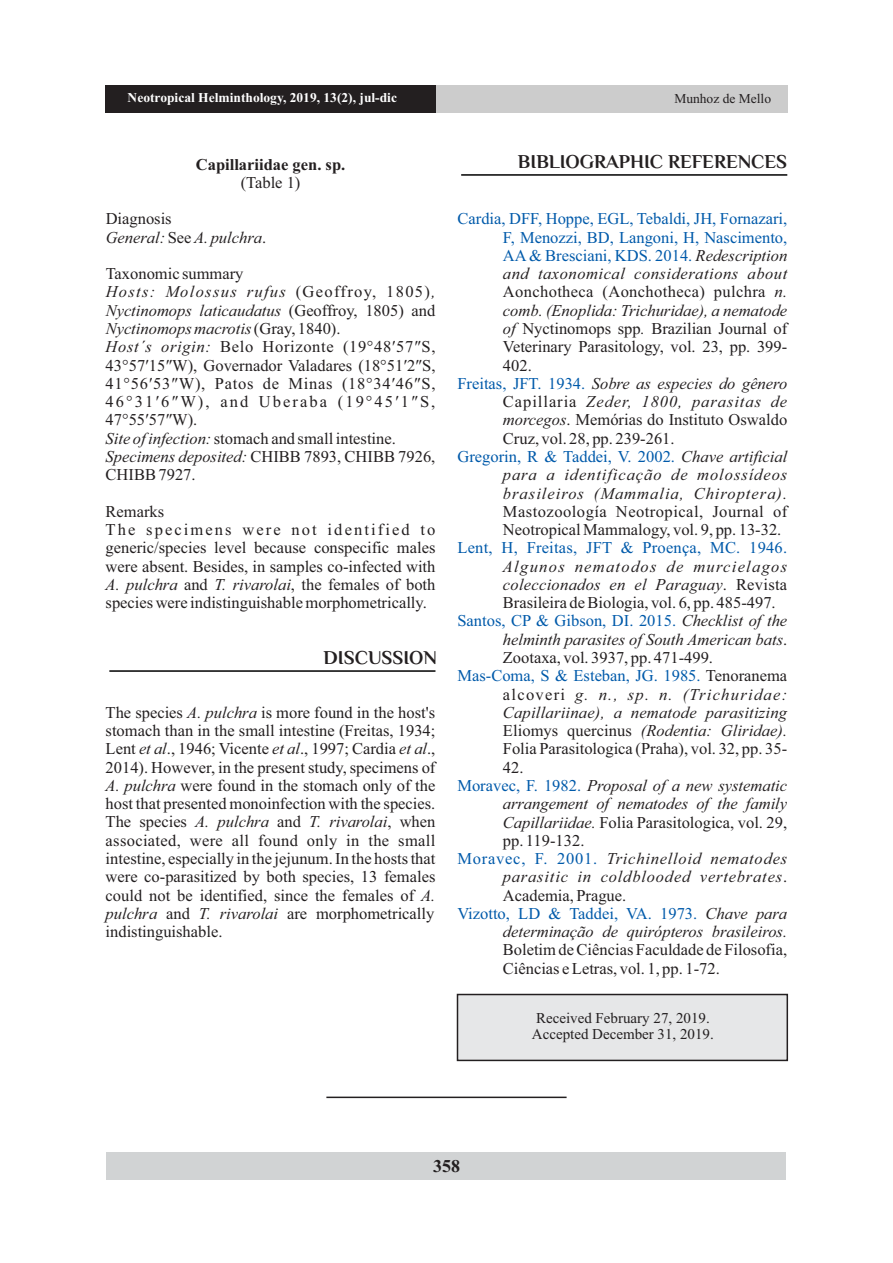
<style>
.page{position:relative;width:893px;height:1263px;background:#fff}
.page>*{position:absolute;margin:0;border:0;box-sizing:border-box;transform-origin:0 0}
.t1{font:700 19.5px "Philosopher";color:#231f20}
.t2{font:700 18px "Times New Roman";color:#231f20}
.t3{font:16.5px/18.3px "Times New Roman";color:#231f20}
.t4{font:italic 16.5px/18.3px "Times New Roman";letter-spacing:.015em;color:#231f20}
.t5{font:16.5px "Times New Roman";color:#005aaa}
.t6{font:16.5px/18.3px "Times New Roman";letter-spacing:.03em;color:#231f20}
.t7{font:italic 16.5px "Times New Roman";letter-spacing:.06em;color:#231f20}
.t8{font:italic 16.5px "Times New Roman";letter-spacing:.08em;color:#231f20}
.t9{font:italic 16.5px "Times New Roman";letter-spacing:.045em;color:#231f20}
.t10{font:italic 16.5px "Times New Roman";letter-spacing:.05em;color:#231f20}
.t11{font:italic 16.5px "Times New Roman";letter-spacing:.035em;color:#231f20}
.t12{font:16.5px "Times New Roman";letter-spacing:.02em;color:#231f20}
.t13{font:italic 16.5px "Times New Roman";letter-spacing:.055em;color:#231f20}
.t14{font:700 16.5px "Times New Roman";color:#231f20}
.t15{font:15px/16.6px "Times New Roman";color:#231f20}
.t16{font:700 13.5px "Times New Roman";color:#fff}
.t17{font:13.5px "Times New Roman";color:#231f20}
.s1{font-style:normal}
.s2{font-style:italic}
.s3{font-style:italic;color:#231f20}
.s4{font-style:normal;color:#005aaa}
.s5{color:#231f20}
</style>
<div class="page">
<div style="left:107px;top:1152px;width:679px;height:28px;background:#d1d3d4"></div>
<hr style="left:109px;top:670px;width:326px;height:2px;background:#000">
<hr style="left:461px;top:174px;width:326px;height:2px;background:#000">
<svg style="left:456px;top:993px;width:333px;height:69px;background:#dcddde"></svg>
<hr style="left:326px;top:1096px;width:241px;height:2px;background:#231f20">
<div style="left:106px;top:85px;width:681px;height:28px;background:#ccc"></div>
<div style="left:106px;top:85px;width:330px;height:28px;background:#231f20"></div>
<p class="t16" style="left:128px;top:93px;width:271px">Neotropical Helminthology, 2019, 13(2), jul-dic</p>
<p class="t17" style="left:674px;top:94px;width:98px">Munhoz de Mello</p>
<p class="t14" style="left:196px;top:158px;width:151px">Capillariidae gen. sp.</p>
<p class="t3" style="left:241px;top:175px;width:61px">(Table 1)</p>
<p class="t4" style="left:106px;top:211px;width:162px"><span class="s1">Diagnosis<br></span>General: <span class="s1">See</span> A. pulchra<span class="s1">.</span></p>
<p class="t3" style="left:106px;top:266px;width:331px">Taxonomic summary<br><span class="s2">Hosts: Molossus rufus</span> (Geoffroy, 1805)<span class="s2">, Nyctinomops laticaudatus</span> (Geoffroy, 1805) and <span class="s2">Nyctinomops macrotis</span> (Gray, 1840).<br><span class="s2">Host´s origin:</span> Belo Horizonte (19°48′57″S, 43°57′15″W), Governador Valadares (18°51′2″S, 41°56′53″W), Patos de Minas (18°34′46″S, 46°31′6″W), and Uberaba (19°45′1″S, 47°55′57″W).<br><span class="s2">Site of infection:</span>stomach and small intestine.<br><span class="s2">Specimens deposited:</span> CHIBB 7893, CHIBB 7926, CHIBB 7927.</p>
<p class="t3" style="left:106px;top:504px;width:331px">Remarks<br>The specimens were not identified to generic/species level because conspecific males were absent. Besides, in samples co-infected with <span class="s2">A. pulchra</span> and <span class="s2">T. rivarolai</span>, the females of both species were indistinguishable morphometrically.</p>
<p class="t1" style="left:324px;top:647px;width:115px">DISCUSSION</p>
<p class="t3" style="left:106px;top:705px;width:331px;text-align:justify">The species <span class="s2">A. pulchra</span> is more found in the host's stomach than in the small intestine (Freitas, 1934; Lent <span class="s2">et al</span>., 1946; Vicente <span class="s2">et al</span>., 1997; Cardia <span class="s2">et al</span>., 2014). However, in the present study, specimens of <span class="s2">A. pulchra</span> were found in the stomach only of the host that presented monoinfection with the species.<br>The species <span class="s2">A. pulchra</span> and <span class="s2">T. rivarolai</span>, when associated, were all found only in the small intestine, especially in the jejunum. In the hosts that were co-parasitized by both species, 13 females could not be identified, since the females of <span class="s2">A. pulchra</span> and <span class="s2">T. rivarolai</span> are morphometrically indistinguishable.</p>
<p class="t1" style="left:518px;top:151px;width:271px">BIBLIOGRAPHIC REFERENCES</p>
<p class="t5" style="left:457px;top:213px;width:331px">Cardia, DFF, Hoppe, EGL, Tebaldi, JH, Fornazari,</p>
<p class="t5" style="left:503px;top:231px;width:286px">F, Menozzi, BD, Langoni, H, Nascimento,</p>
<p class="t5" style="left:503px;top:249px;width:286px">AA&amp; Bresciani, KDS. 2014. <span class="s3">Redescription</span></p>
<p class="t11" style="left:503px;top:268px;width:286px">and taxonomical considerations about</p>
<p class="t12" style="left:503px;top:286px;width:286px">Aonchotheca (Aonchotheca) pulchra <span class="s2">n.</span></p>
<p class="t4" style="left:503px;top:303px;width:286px">comb. (Enoplida: Trichuridae), a nematode</p>
<p class="t3" style="left:503px;top:321px;width:286px"><span class="s2">of</span> Nyctinomops spp<span class="s2">.</span> Brazilian Journal of</p>
<p class="t3" style="left:503px;top:339px;width:286px">Veterinary Parasitology, vol. 23, pp. 399-</p>
<p class="t3" style="left:503px;top:357px;width:30px">402.</p>
<p class="t4" style="left:457px;top:376px;width:331px"><span class="s4">Freitas, JFT. 1934.</span> Sobre as especies do gênero</p>
<p class="t7" style="left:503px;top:396px;width:286px"><span class="s1">Capillaria</span> Zeder, 1800, parasitas de</p>
<p class="t3" style="left:503px;top:412px;width:286px"><span class="s2">morcegos</span>. Memórias do Instituto Oswaldo</p>
<p class="t3" style="left:503px;top:431px;width:173px">Cruz, vol. 28, pp. 239-261.</p>
<p class="t5" style="left:457px;top:450px;width:331px">Gregorin, R &amp; Taddei, V. 2002. <span class="s3">Chave artificial</span></p>
<p class="t13" style="left:503px;top:469px;width:286px">para a identificação de molossídeos</p>
<p class="t7" style="left:503px;top:487px;width:286px">brasileiros (Mammalia, Chiroptera).</p>
<p class="t6" style="left:503px;top:504px;width:286px">Mastozoología Neotropical, Journal of<br>Neotropical Mammalogy, vol. 9, pp. 13-32.</p>
<p class="t5" style="left:457px;top:542px;width:331px">Lent, H, Freitas, JFT &amp; Proença, MC. 1946.</p>
<p class="t8" style="left:503px;top:560px;width:286px">Algunos nematodos de murcielagos</p>
<p class="t4" style="left:503px;top:577px;width:286px">coleccionados en el Paraguay<span class="s1">. Revista</span></p>
<p class="t3" style="left:503px;top:595px;width:274px">Brasileira de Biologia, vol. 6, pp. 485-497.</p>
<p class="t5" style="left:457px;top:615px;width:331px">Santos, CP &amp; Gibson, DI. 2015. <span class="s3">Checklist of the</span></p>
<p class="t4" style="left:503px;top:632px;width:286px">helminth parasites of South American bats<span class="s1">.</span></p>
<p class="t3" style="left:503px;top:650px;width:212px">Zootaxa, vol. 3937, pp. 471-499.</p>
<p class="t5" style="left:457px;top:670px;width:331px">Mas-Coma, S &amp; Esteban, JG. 1985. <span class="s5">Tenoranema</span></p>
<p class="t8" style="left:503px;top:688px;width:286px"><span class="s1">alcoveri</span> g. n., sp. n. (Trichuridae:</p>
<p class="t4" style="left:503px;top:705px;width:286px">Capillariinae), a nematode parasitizing</p>
<p class="t4" style="left:503px;top:723px;width:286px"><span class="s1">Eliomys quercinus</span> (Rodentia: Gliridae).</p>
<p class="t3" style="left:503px;top:741px;width:286px">Folia Parasitologica (Praha), vol. 32, pp. 35-</p>
<p class="t3" style="left:503px;top:759px;width:22px">42.</p>
<p class="t4" style="left:457px;top:778px;width:331px"><span class="s4">Moravec, F. 1982.</span> Proposal of a new systematic</p>
<p class="t4" style="left:503px;top:796px;width:286px">arrangement of nematodes of the family</p>
<p class="t3" style="left:503px;top:814px;width:286px"><span class="s2">Capillariidae.</span> Folia Parasitologica, vol. 29,</p>
<p class="t3" style="left:503px;top:833px;width:83px">pp. 119-132.</p>
<p class="t9" style="left:457px;top:852px;width:331px"><span class="s4">Moravec, F. 2001.</span> Trichinelloid nematodes</p>
<p class="t10" style="left:503px;top:871px;width:286px">parasitic in coldblooded vertebrates<span class="s1">.</span></p>
<p class="t3" style="left:503px;top:887px;width:125px">Academia, Prague.</p>
<p class="t5" style="left:457px;top:907px;width:331px">Vizotto, LD &amp; Taddei, VA. 1973. <span class="s3">Chave para</span></p>
<p class="t4" style="left:503px;top:924px;width:286px">determinação de quirópteros brasileiros.</p>
<p class="t3" style="left:503px;top:942px;width:286px">Boletim de Ciências Faculdade de Filosofia,<br>Ciências e Letras, vol. 1, pp. 1-72.</p>
<p class="t15" style="left:532px;top:1011px;width:184px">Received February 27, 2019.<br>Accepted December 31, 2019.</p>
<p class="t2" style="left:433px;top:1160px;width:28px">358</p>
</div>
